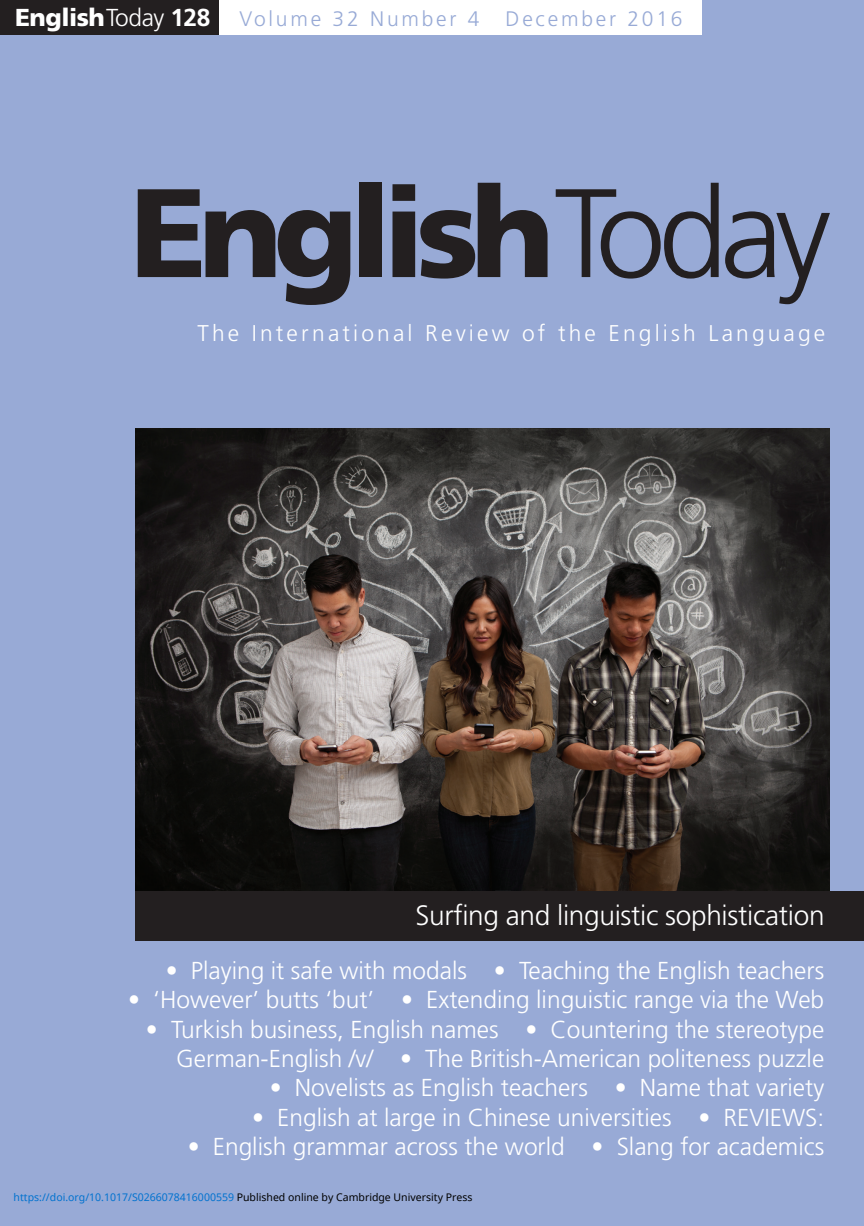
<style>
.page{position:relative;width:864px;height:1226px;background:#fff}
.page>*{position:absolute;margin:0;border:0;box-sizing:border-box;transform-origin:0 0}
.t1{font:900 125.65px "Frutiger";letter-spacing:-.07em;color:#231f20}
.t2{font:300 28px "Frutiger";letter-spacing:-.01em;color:#fff}
.t3{font:300 24.5px/29.4px "Frutiger";color:#fff;text-align:right}
.t4{font:900 24.5px "Frutiger";letter-spacing:-.02em;color:#fff}
.t5{font:300 22.75px "Frutiger";letter-spacing:.14em;color:#fff}
.t6{font:300 21px "Frutiger";letter-spacing:.135em;color:#98aad6}
.t7{font:10.5px "Noto Sans";color:#0172cf}
.s1{font-weight:300}
.s2{font-weight:700}
.s3{color:#000}
</style>
<div class="page">
<div style="left:0;top:0;width:863px;height:1225px;background:#98aad6"></div>
<div style="left:215px;top:0;width:486px;height:35px;background:#fff"></div>
<div style="left:0;top:0;width:219px;height:35px;background:#231f20"></div>
<img style="left:135px;top:429px;width:694px;height:461px">
<div style="left:135px;top:890px;width:728px;height:50px;background:#231f20"></div>
<p class="t4" style="left:15px;top:8px;width:197px">English<span class="s1">Today</span> <span class="s2">128</span></p>
<p class="t6" style="left:239px;top:10px;width:444px">Volume 32 Number 4 December 2016</p>
<p class="t1" style="left:130px;top:183px;width:702px">English<span class="s1">Today</span></p>
<p class="t5" style="left:197px;top:324px;width:629px">The International Review of the English Language</p>
<p class="t2" style="left:415px;top:903px;width:410px">Surfing and linguistic sophistication</p>
<p class="t3" style="left:166px;top:957px;width:659px">• Playing it safe with modals • Teaching the English teachers</p>
<p class="t3" style="left:128px;top:986px;width:697px">• ‘However’ butts ‘but’ • Extending linguistic range via the Web</p>
<p class="t3" style="left:146px;top:1016px;width:679px">• Turkish business, English names • Countering the stereotype<br>German-English /v/ • The British-American politeness puzzle</p>
<p class="t3" style="left:270px;top:1074px;width:555px">• Novelists as English teachers • Name that variety</p>
<p class="t3" style="left:252px;top:1104px;width:573px">• English at large in Chinese universities • REVIEWS:</p>
<p class="t3" style="left:188px;top:1133px;width:637px">• English grammar across the world • Slang for academics</p>
<p class="t7" style="left:14px;top:1189px;width:460px">https://doi.org/10.1017/S0266078416000559 <span class="s3">Published online by Cambridge University Press</span></p>
</div>
